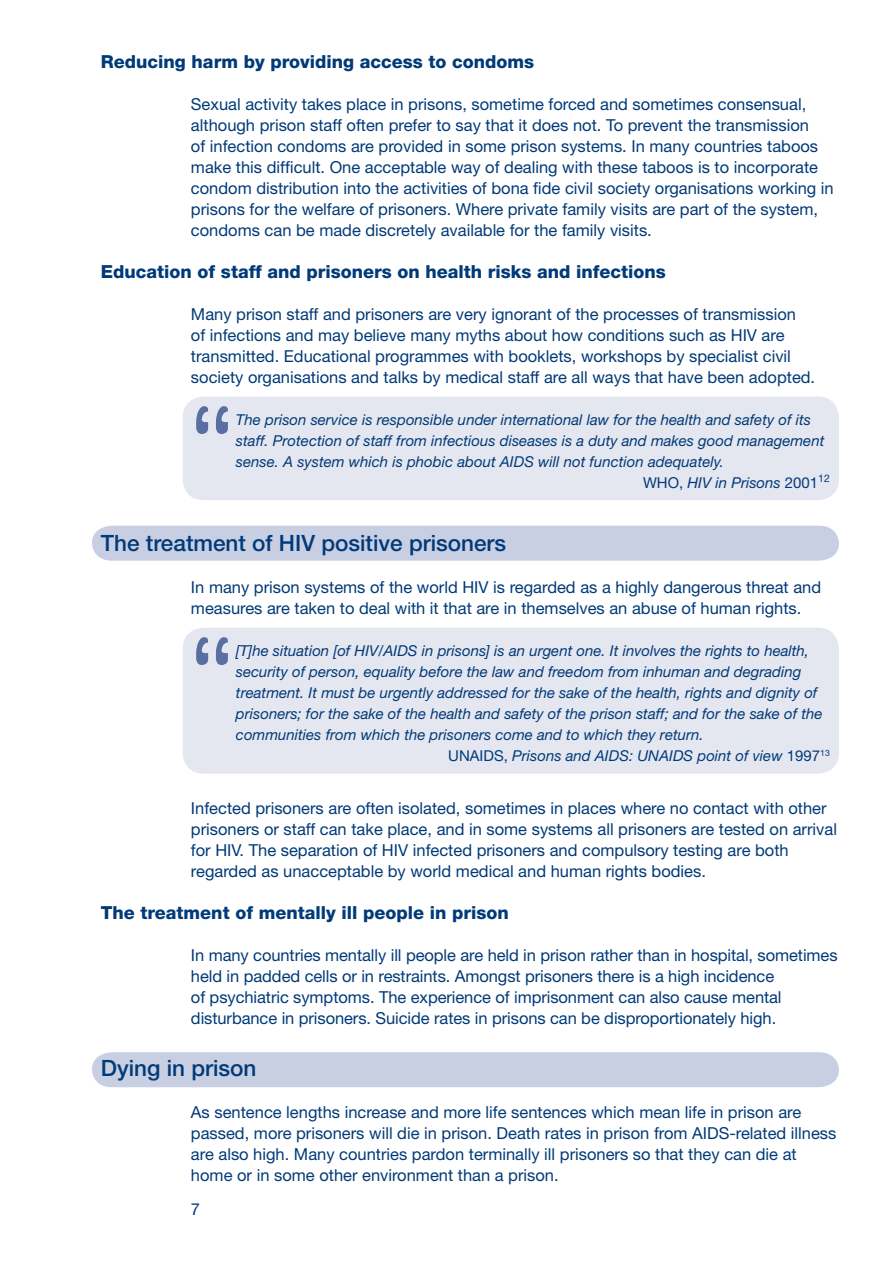
<style>
.page{position:relative;width:893px;height:1263px;background:#fff}
.page>*{position:absolute;margin:0;border:0;box-sizing:border-box;transform-origin:0 0}
.t1{font:500 22.5px "Helvetica Neue";color:#013a78}
.t2{font:800 18px "Helvetica Neue";color:#013a78}
.t3{font:16.5px/21px "Helvetica Neue";color:#013a78}
.t4{font:italic 15px "Helvetica Neue";color:#013a78}
.s1{font-style:normal}
</style>
<div class="page">
<div style="left:92px;top:1052px;width:747px;height:35px;background:#c9cfe3"></div>
<div style="left:92px;top:526px;width:747px;height:35px;background:#c9cfe3"></div>
<div style="left:183px;top:397px;width:656px;height:103px;background:#e5e7f0"></div>
<svg style="left:196px;top:406px;width:32px;height:28px"></svg>
<div style="left:183px;top:628px;width:656px;height:146px;background:#e5e7f0"></div>
<svg style="left:196px;top:637px;width:32px;height:28px"></svg>
<p class="t2" style="left:101px;top:51px;width:435px">Reducing harm by providing access to condoms</p>
<p class="t3" style="left:191px;top:94px;width:644px">Sexual activity takes place in prisons, sometime forced and sometimes consensual, although prison staff often prefer to say that it does not. To prevent the transmission<br>of infection condoms are provided in some prison systems. In many countries taboos make this difficult. One acceptable way of dealing with these taboos is to incorporate condom distribution into the activities of bona fide civil society organisations working in prisons for the welfare of prisoners. Where private family visits are part of the system, condoms can be made discretely available for the family visits.</p>
<p class="t2" style="left:101px;top:261px;width:566px">Education of staff and prisoners on health risks and infections</p>
<p class="t3" style="left:191px;top:304px;width:626px">Many prison staff and prisoners are very ignorant of the processes of transmission<br>of infections and may believe many myths about how conditions such as HIV are transmitted. Educational programmes with booklets, workshops by specialist civil society organisations and talks by medical staff are all ways that have been adopted.</p>
<p class="t4" style="left:236px;top:411px;width:576px">The prison service is responsible under international law for the health and safety of its</p>
<p class="t4" style="left:236px;top:432px;width:590px">staff. Protection of staff from infectious diseases is a duty and makes good management</p>
<p class="t4" style="left:236px;top:453px;width:489px">sense. A system which is phobic about AIDS will not function adequately.</p>
<p class="t4" style="left:643px;top:474px;width:188px"><span class="s1">WHO,</span> HIV in Prisons <span class="s1">2001</span><sup>12</sup></p>
<h1 class="t1" style="left:101px;top:530px;width:407px">The treatment of HIV positive prisoners</h1>
<p class="t3" style="left:191px;top:577px;width:632px">In many prison systems of the world HIV is regarded as a highly dangerous threat and measures are taken to deal with it that are in themselves an abuse of human rights.</p>
<p class="t4" style="left:236px;top:642px;width:575px">[T]he situation [of HIV/AIDS in prisons] is an urgent one. It involves the rights to health,</p>
<p class="t4" style="left:236px;top:663px;width:567px">security of person, equality before the law and freedom from inhuman and degrading</p>
<p class="t4" style="left:236px;top:684px;width:583px">treatment. It must be urgently addressed for the sake of the health, rights and dignity of</p>
<p class="t4" style="left:236px;top:705px;width:588px">prisoners; for the sake of the health and safety of the prison staff; and for the sake of the</p>
<p class="t4" style="left:236px;top:726px;width:469px">communities from which the prisoners come and to which they return.</p>
<p class="t4" style="left:448px;top:747px;width:383px"><span class="s1">UNAIDS,</span> Prisons and AIDS: UNAIDS point of view <span class="s1">1997</span><sup>13</sup></p>
<p class="t3" style="left:191px;top:797px;width:648px">Infected prisoners are often isolated, sometimes in places where no contact with other prisoners or staff can take place, and in some systems all prisoners are tested on arrival for HIV. The separation of HIV infected prisoners and compulsory testing are both regarded as unacceptable by world medical and human rights bodies.</p>
<p class="t2" style="left:101px;top:902px;width:409px">The treatment of mentally ill people in prison</p>
<p class="t3" style="left:191px;top:944px;width:648px">In many countries mentally ill people are held in prison rather than in hospital, sometimes held in padded cells or in restraints. Amongst prisoners there is a high incidence<br>of psychiatric symptoms. The experience of imprisonment can also cause mental disturbance in prisoners. Suicide rates in prisons can be disproportionately high.</p>
<h1 class="t1" style="left:101px;top:1055px;width:157px">Dying in prison</h1>
<p class="t3" style="left:191px;top:1102px;width:647px">As sentence lengths increase and more life sentences which mean life in prison are passed, more prisoners will die in prison. Death rates in prison from AIDS-related illness are also high. Many countries pardon terminally ill prisoners so that they can die at home or in some other environment than a prison.</p>
<p class="t3" style="left:191px;top:1198px;width:11px">7</p>
</div>
